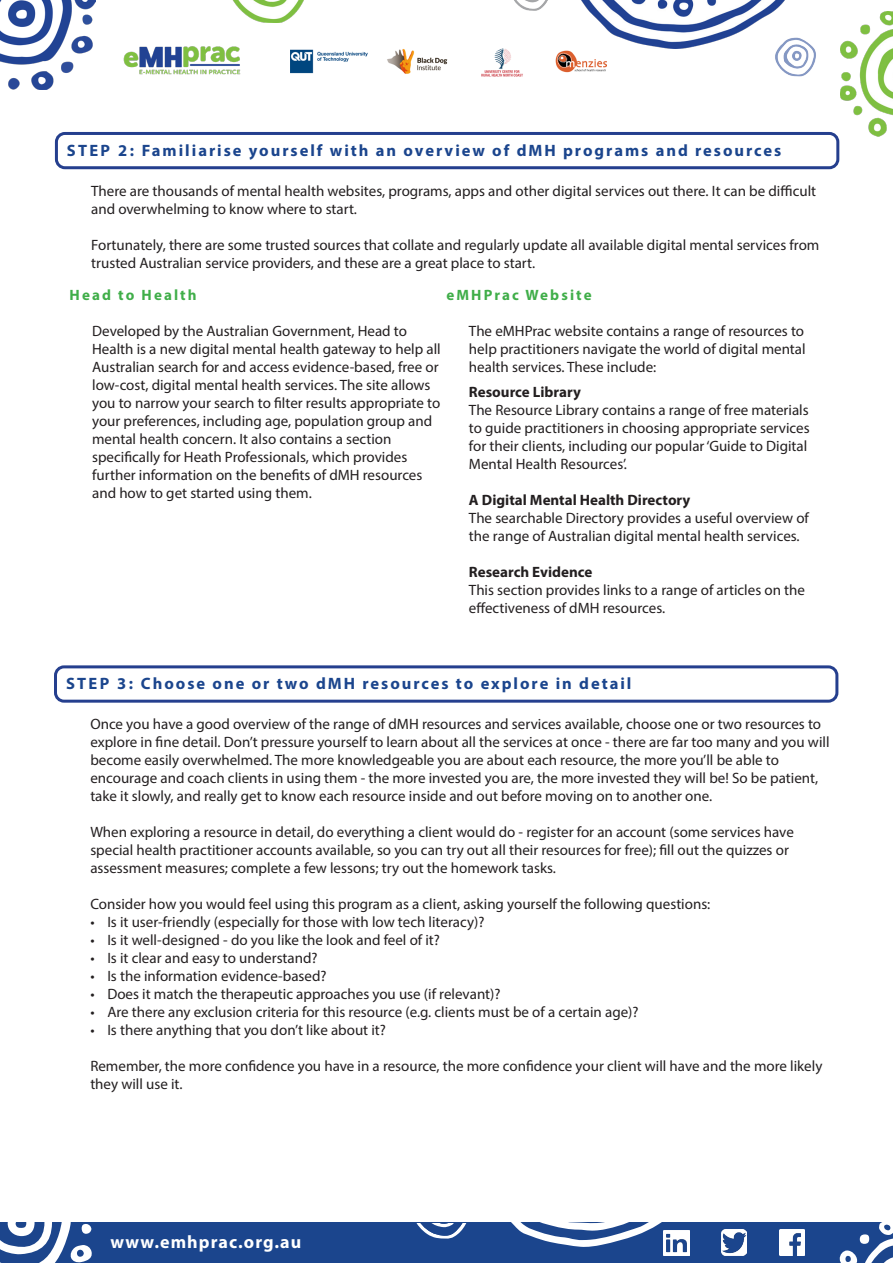
<style>
.page{position:relative;width:893px;height:1263px;background:#fff}
.page>*{position:absolute;margin:0;border:0;box-sizing:border-box;transform-origin:0 0}
.t1{font:700 18px "Myriad Pro";letter-spacing:.06em;color:#fff}
.t2{font:700 16.5px "Myriad Pro";letter-spacing:.12em;color:#1b458d}
.t3{font:15px/18px "Myriad Pro";color:#231f20}
.t4{font:700 15px "Myriad Pro";color:#231f20}
.t5{font:700 15px "Myriad Pro";letter-spacing:.14em;color:#40ae49}
</style>
<div class="page">
<div style="left:0;top:1222px;width:892px;height:41px;background:#1b458d"></div>
<svg style="left:0;top:1222px;width:92px;height:41px"></svg>
<svg style="left:839px;top:1222px;width:53px;height:41px"></svg>
<svg style="left:416px;top:1222px;width:274px;height:25px"></svg>
<img style="left:779px;top:1230px;width:25px;height:25px">
<img style="left:721px;top:1230px;width:26px;height:25px">
<img style="left:664px;top:1230px;width:25px;height:26px">
<img style="left:1px;top:0;width:95px;height:90px">
<img style="left:232px;top:0;width:72px;height:23px">
<img style="left:581px;top:0;width:204px;height:49px">
<img style="left:767px;top:24px;width:49px;height:53px">
<img style="left:840px;top:12px;width:53px;height:124px">
<img style="left:514px;top:0;width:34px;height:11px">
<img style="left:123px;top:46px;width:118px;height:29px">
<img style="left:291px;top:39px;width:315px;height:38px">
<div style="left:55px;top:132px;width:784px;height:37px;border:3px solid #253f8e;border-radius:9px"></div>
<div style="left:54px;top:665px;width:784px;height:38px;border:3px solid #253f8e;border-radius:9px"></div>
<p class="t2" style="left:67px;top:139px;width:716px">STEP 2: Familiarise yourself with an overview of dMH programs and resources</p>
<p class="t3" style="left:91px;top:182px;width:726px">There are thousands of mental health websites, programs, apps and other digital services out there. It can be difficult and overwhelming to know where to start.</p>
<p class="t3" style="left:91px;top:236px;width:730px">Fortunately, there are some trusted sources that collate and regularly update all available digital mental services from trusted Australian service providers, and these are a great place to start.</p>
<p class="t5" style="left:70px;top:285px;width:129px">Head to Health</p>
<p class="t5" style="left:446px;top:285px;width:147px">eMHPrac Website</p>
<p class="t3" style="left:92px;top:321px;width:350px">Developed by the Australian Government, Head to Health is a new digital mental health gateway to help all Australian search for and access evidence-based, free or low-cost, digital mental health services. The site allows you to narrow your search to filter results appropriate to your preferences, including age, population group and mental health concern. It also contains a section</p>
<p class="t3" style="left:92px;top:447px;width:317px">specifically for Heath Professionals, which provides</p>
<p class="t3" style="left:92px;top:465px;width:332px">further information on the benefits of dMH resources and how to get started using them.</p>
<p class="t3" style="left:469px;top:321px;width:338px;text-align:justify">The eMHPrac website contains a range of resources to help practitioners navigate the world of digital mental health services. These include:</p>
<p class="t4" style="left:469px;top:382px;width:113px">Resource Library</p>
<p class="t3" style="left:469px;top:400px;width:342px">The Resource Library contains a range of free materials to guide practitioners in choosing appropriate services for their clients, including our popular ‘Guide to Digital Mental Health Resources’.</p>
<p class="t4" style="left:469px;top:490px;width:223px">A Digital Mental Health Directory</p>
<p class="t3" style="left:469px;top:508px;width:341px">The searchable Directory provides a useful overview of the range of Australian digital mental health services.</p>
<p class="t4" style="left:469px;top:562px;width:125px">Research Evidence</p>
<p class="t3" style="left:469px;top:580px;width:338px">This section provides links to a range of articles on the effectiveness of dMH resources.</p>
<p class="t2" style="left:66px;top:673px;width:567px">STEP 3: Choose one or two dMH resources to explore in detail</p>
<p class="t3" style="left:90px;top:715px;width:741px">Once you have a good overview of the range of dMH resources and services available, choose one or two resources to explore in fine detail. Don’t pressure yourself to learn about all the services at once - there are far too many and you will become easily overwhelmed. The more knowledgeable you are about each resource, the more you’ll be able to</p>
<p class="t3" style="left:90px;top:769px;width:729px">encourage and coach clients in using them - the more invested you are, the more invested they will be! So be patient, take it slowly, and really get to know each resource inside and out before moving on to another one.</p>
<p class="t3" style="left:90px;top:823px;width:705px">When exploring a resource in detail, do everything a client would do - register for an account (some services have</p>
<p class="t3" style="left:90px;top:841px;width:700px">special health practitioner accounts available, so you can try out all their resources for free); fill out the quizzes or</p>
<p class="t3" style="left:90px;top:859px;width:467px">assessment measures; complete a few lessons; try out the homework tasks.</p>
<p class="t3" style="left:90px;top:895px;width:622px">Consider how you would feel using this program as a client, asking yourself the following questions:</p>
<p class="t3" style="left:90px;top:913px;width:396px">• Is it user-friendly (especially for those with low tech literacy)?</p>
<p class="t3" style="left:90px;top:931px;width:351px">• Is it well-designed - do you like the look and feel of it?</p>
<p class="t3" style="left:90px;top:949px;width:229px">• Is it clear and easy to understand?</p>
<p class="t3" style="left:90px;top:967px;width:238px">• Is the information evidence-based?</p>
<p class="t3" style="left:90px;top:985px;width:412px">• Does it match the therapeutic approaches you use (if relevant)?</p>
<p class="t3" style="left:90px;top:1003px;width:550px">• Are there any exclusion criteria for this resource (e.g. clients must be of a certain age)?</p>
<p class="t3" style="left:90px;top:1021px;width:297px">• Is there anything that you don’t like about it?</p>
<p class="t3" style="left:90px;top:1057px;width:734px">Remember, the more confidence you have in a resource, the more confidence your client will have and the more likely they will use it.</p>
<p class="t1" style="left:110px;top:1230px;width:192px">www.emhprac.org.au</p>
</div>
